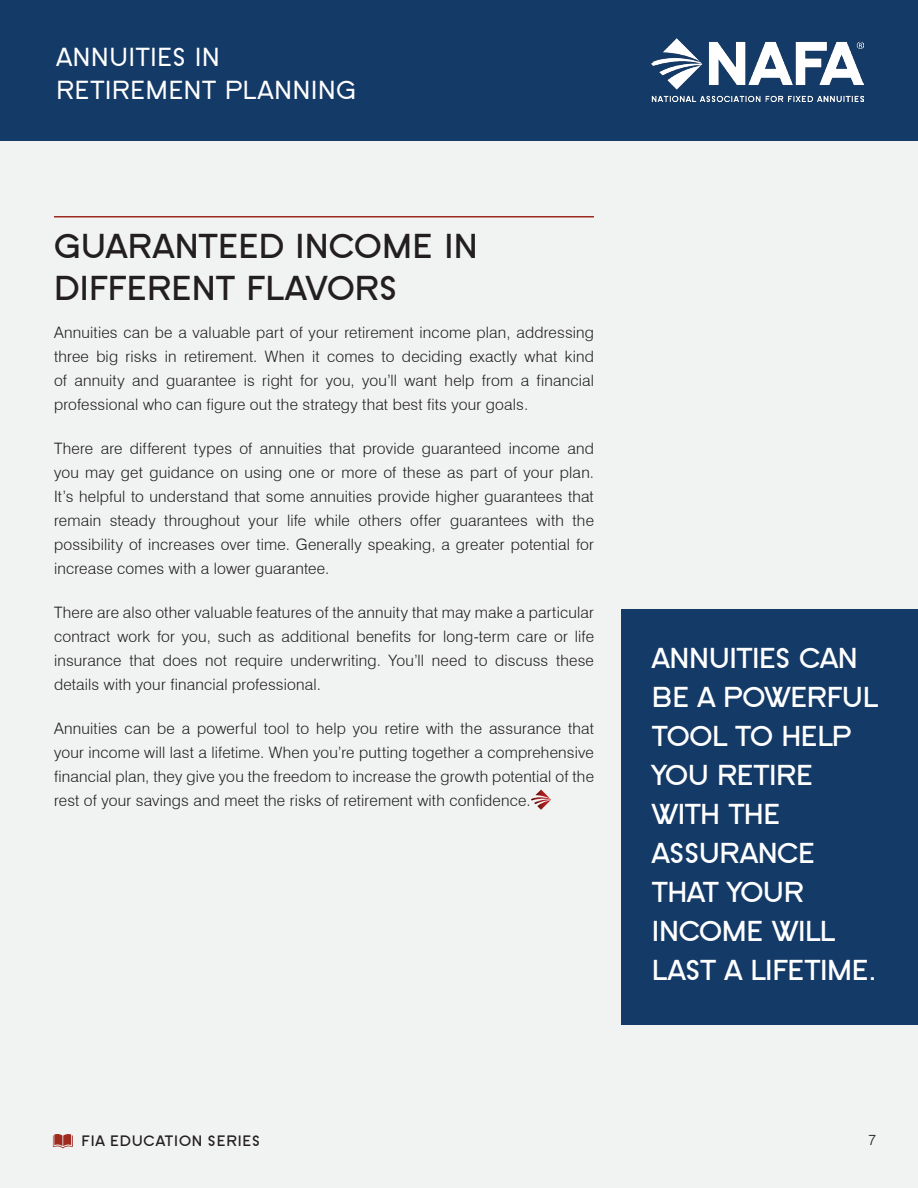
<style>
.page{position:relative;width:918px;height:1188px;background:#fff}
.page>*{position:absolute;margin:0;border:0;box-sizing:border-box;transform-origin:0 0}
.Sidebar_Title{font:700 36px/42px "SF Old Republic";letter-spacing:-.005em;color:#231f20}
.PQ{font:700 30px/39px "SF Old Republic";letter-spacing:-.015em;color:#fff}
.t1{font:27.15px/32.5px "SF Old Republic";letter-spacing:.01em;color:#fff}
.t2{font:300 15.75px/24px "Swiss 721 BT";letter-spacing:.01em;color:#231f20;text-align:justify}
.t3{font:700 15.75px "SF Old Republic";letter-spacing:.05em;color:#231f20}
.t4{font:300 15px "Swiss 721 BT";color:#231f20}
</style>
<div class="page">
<div style="left:0;top:136px;width:918px;height:1052px;background:#f1f3f3"></div>
<div style="left:0;top:0;width:918px;height:140px;background:#143a67"></div>
<img style="left:652px;top:38px;width:212px;height:64px">
<svg style="left:53px;top:1134px;width:20px;height:14px"></svg>
<hr style="left:54px;top:216px;width:540px;height:2px;background:#9e2a20">
<svg style="left:531px;top:790px;width:20px;height:20px"></svg>
<div style="left:621px;top:609px;width:297px;height:416px;background:#143a67"></div>
<h3 class="t1" style="left:56px;top:41px;width:302px">ANNUITIES IN<br>RETIREMENT PLANNING</h3>
<p class="Sidebar_Title" style="left:54px;top:226px;width:425px">GUARANTEED INCOME IN<br>DIFFERENT FLAVORS</p>
<p class="t2" style="left:54px;top:320px;width:542px">Annuities can be a valuable part of your retirement income plan, addressing three big risks in retirement. When it comes to deciding exactly what kind of annuity and guarantee is right for you, you’ll want help from a financial professional who can figure out the strategy that best fits your goals.</p>
<p class="t2" style="left:54px;top:436px;width:542px">There are different types of annuities that provide guaranteed income and you may get guidance on using one or more of these as part of your plan.<br>It’s helpful to understand that some annuities provide higher guarantees that remain steady throughout your life while others offer guarantees with the possibility of increases over time. Generally speaking, a greater potential for increase comes with a lower guarantee.</p>
<p class="t2" style="left:54px;top:600px;width:542px">There are also other valuable features of the annuity that may make a particular contract work for you, such as additional benefits for long-term care or life insurance that does not require underwriting. You’ll need to discuss these details with your financial professional.</p>
<p class="t2" style="left:54px;top:717px;width:542px">Annuities can be a powerful tool to help you retire with the assurance that your income will last a lifetime. When you’re putting together a comprehensive financial plan, they give you the freedom to increase the growth potential of the rest of your savings and meet the risks of retirement with confidence.</p>
<p class="PQ" style="left:652px;top:639px;width:227px">ANNUITIES CAN<br>BE A POWERFUL<br>TOOL TO HELP<br>YOU RETIRE<br>WITH THE<br>ASSURANCE<br>THAT YOUR<br>INCOME WILL<br>LAST A LIFETIME.</p>
<p class="t3" style="left:82px;top:1133px;width:180px">FIA EDUCATION SERIES</p>
<p class="t4" style="left:868px;top:1131px;width:9px">7</p>
</div>
